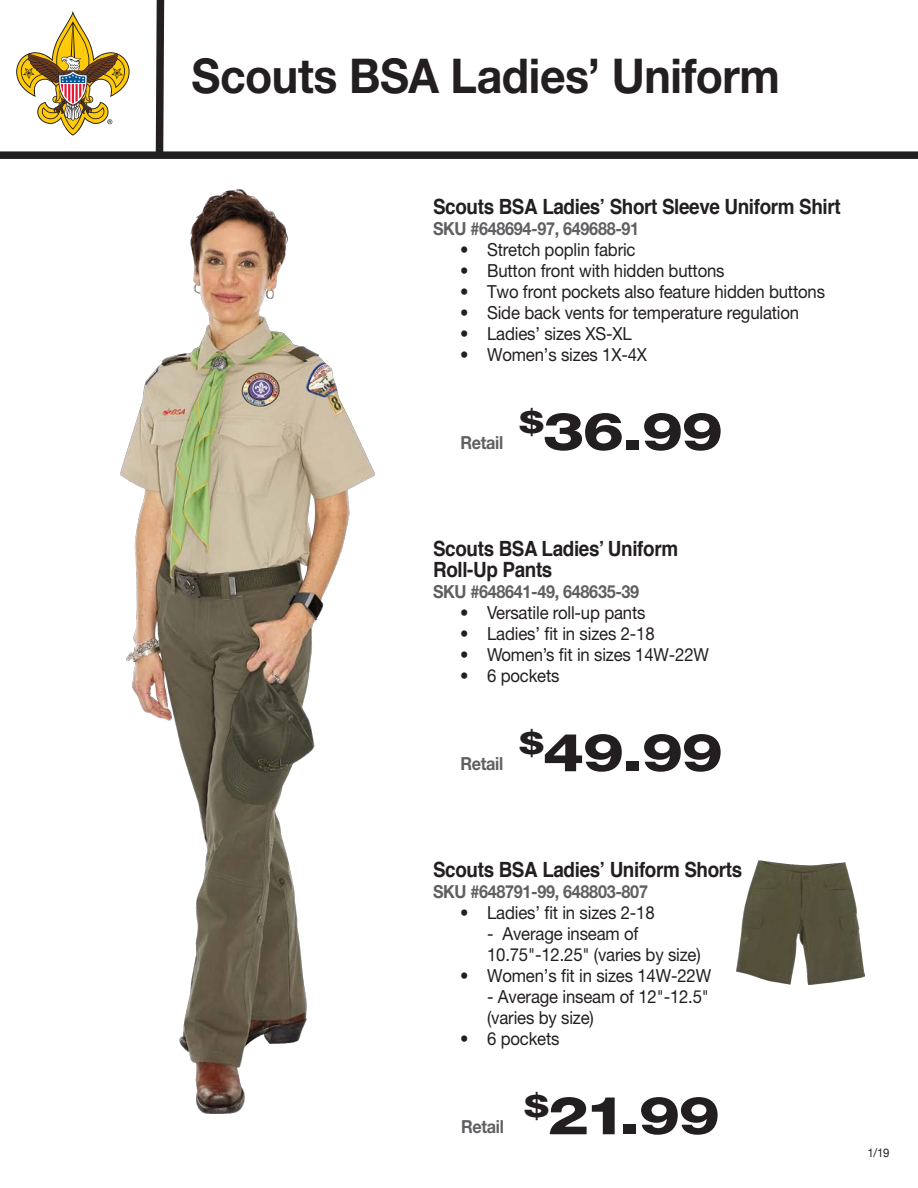
<style>
.page{position:relative;width:918px;height:1188px;background:#fff}
.page>*{position:absolute;margin:0;border:0;box-sizing:border-box;transform-origin:0 0}
.t1{font:800 52.65px "Helvetica Neue LT Std";letter-spacing:-.025em;color:#231f20;scale:1.25 1}
.t2{font:700 48px "Helvetica Neue LT Std";letter-spacing:-.01em;color:#231f20;scale:.93 1}
.t3{font:700 21px "Helvetica";letter-spacing:-.02em;color:#231f20;scale:.9 1}
.t4{font:18px "Helvetica Neue LT Std";letter-spacing:-.01em;color:#231f20;scale:.93 1}
.t5{font:700 18px "Helvetica Neue LT Std";letter-spacing:-.02em;color:#606063;scale:.9 1}
.t6{font:12px "Helvetica Neue";color:#231f20;scale:.95 1}
</style>
<div class="page">
<svg style="left:155px;top:0;width:10px;height:151px"></svg>
<div style="left:0;top:151px;width:918px;height:8px;background:#231f20"></div>
<svg style="left:16px;top:11px;width:114px;height:125px"></svg>
<img style="left:120px;top:190px;width:255px;height:924px">
<img style="left:737px;top:861px;width:127px;height:123px">
<p class="t2" style="left:192px;top:47px;width:634px">Scouts BSA Ladies’ Uniform</p>
<p class="t3" style="left:433px;top:189px;width:454px">Scouts BSA Ladies’ Short Sleeve Uniform Shirt</p>
<p class="t5" style="left:433px;top:217px;width:231px">SKU #648694-97, 649688-91</p>
<p class="t4" style="left:460px;top:238px;width:190px">• Stretch poplin fabric</p>
<p class="t4" style="left:460px;top:259px;width:286px">• Button front with hidden buttons</p>
<p class="t4" style="left:460px;top:280px;width:394px">• Two front pockets also feature hidden buttons</p>
<p class="t4" style="left:460px;top:301px;width:366px">• Side back vents for temperature regulation</p>
<p class="t4" style="left:460px;top:322px;width:186px">• Ladies’ sizes XS-XL</p>
<p class="t4" style="left:460px;top:343px;width:203px">• Women’s sizes 1X-4X</p>
<p class="t5" style="left:460px;top:432px;width:49px">Retail</p>
<p class="t1" style="left:520px;top:400px;width:164px"><sup>$</sup>36.99</p>
<p class="t3" style="left:433px;top:531px;width:274px">Scouts BSA Ladies’ Uniform</p>
<p class="t3" style="left:433px;top:552px;width:134px">Roll-Up Pants</p>
<p class="t5" style="left:433px;top:580px;width:231px">SKU #648641-49, 648635-39</p>
<p class="t4" style="left:460px;top:601px;width:201px">• Versatile roll-up pants</p>
<p class="t4" style="left:460px;top:622px;width:211px">• Ladies’ fit in sizes 2-18</p>
<p class="t4" style="left:460px;top:643px;width:269px">• Women’s fit in sizes 14W-22W</p>
<p class="t4" style="left:460px;top:664px;width:108px">• 6 pockets</p>
<p class="t5" style="left:460px;top:753px;width:49px">Retail</p>
<p class="t1" style="left:520px;top:721px;width:164px"><sup>$</sup>49.99</p>
<p class="t3" style="left:433px;top:852px;width:345px">Scouts BSA Ladies’ Uniform Shorts</p>
<p class="t5" style="left:433px;top:880px;width:240px">SKU #648791-99, 648803-807</p>
<p class="t4" style="left:460px;top:902px;width:211px">• Ladies’ fit in sizes 2-18</p>
<p class="t4" style="left:487px;top:923px;width:164px">- Average inseam of</p>
<p class="t4" style="left:487px;top:944px;width:231px">10.75"-12.25" (varies by size)</p>
<p class="t4" style="left:460px;top:965px;width:272px">• Women’s fit in sizes 14W-22W</p>
<p class="t4" style="left:487px;top:986px;width:240px">- Average inseam of 12"-12.5"</p>
<p class="t4" style="left:487px;top:1007px;width:116px">(varies by size)</p>
<p class="t4" style="left:460px;top:1028px;width:108px">• 6 pockets</p>
<p class="t5" style="left:461px;top:1116px;width:49px">Retail</p>
<p class="t1" style="left:524px;top:1084px;width:158px"><sup>$</sup>21.99</p>
<p class="t6" style="left:868px;top:1144px;width:25px">1/19</p>
</div>
